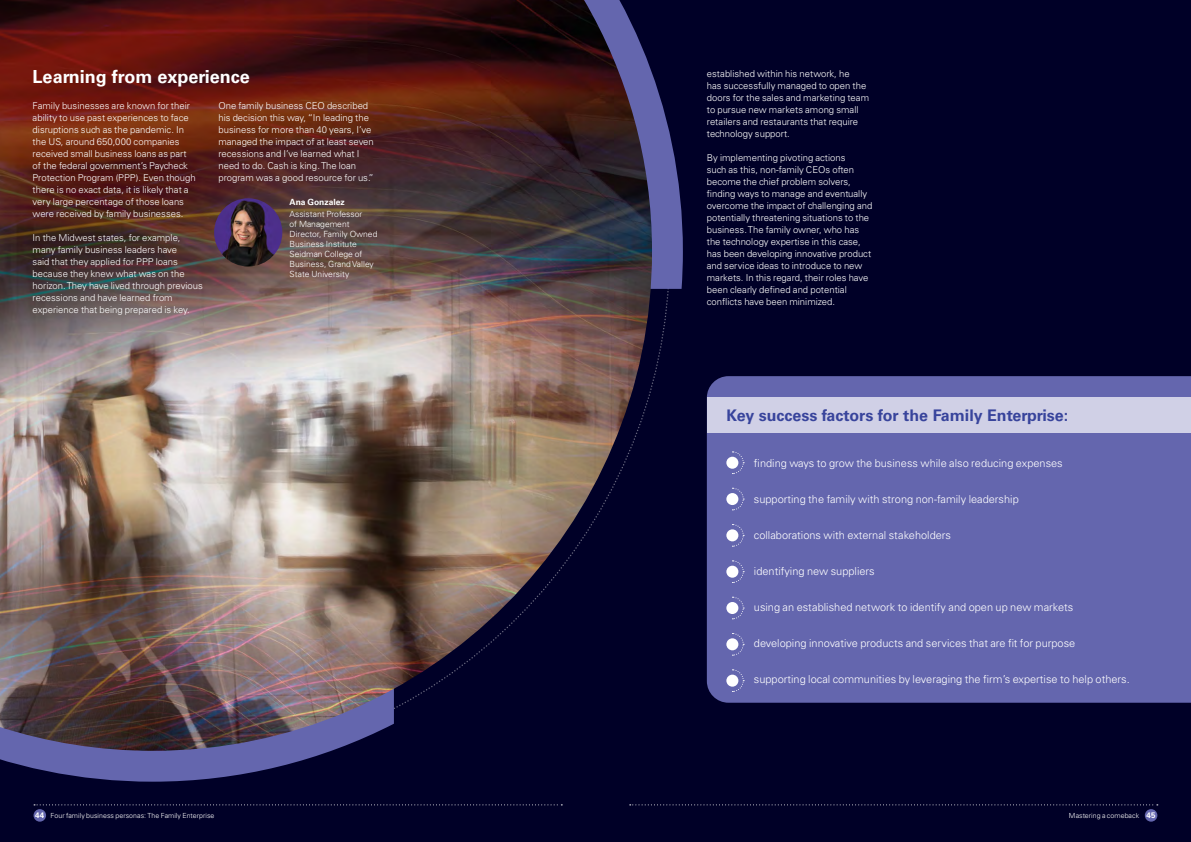
<style>
.page{position:relative;width:1191px;height:842px;background:#000027}
.page>*{position:absolute;margin:0;border:0;box-sizing:border-box;transform-origin:0 0}
.t1{font:700 18px "Univers LT Std";color:#fff}
.t2{font:700 16px "Univers LT Std";color:#38449c}
.t3{font:300 11px "Univers LT Std";color:#fff}
.t4{font:300 9.5px/12px "Univers LT Std";color:#fff}
.t5{font:300 8.5px/10px "Univers LT Std";color:#fff}
.t6{font:700 8.5px "Univers LT Std";color:#fff}
.t7{font:300 7px "Univers LT Std";letter-spacing:.005em;color:#fff}
.s1{font-weight:700;font-size:8px}
</style>
<div class="page">
<svg style="left:652px;top:73px;width:31px;height:314px"></svg>
<img style="left:0;top:0;width:652px;height:566px">
<img style="left:214px;top:198px;width:68px;height:68px;border-radius:34px">
<div style="left:707px;top:376px;width:484px;height:327px;background:#6466ae"></div>
<div style="left:707px;top:398px;width:484px;height:35px;background:#d0d0e6"></div>
<div style="left:726px;top:529px;width:12px;height:12px;background:#fff;border-radius:50%"></div>
<svg style="left:732px;top:523px;width:12px;height:24px"></svg>
<div style="left:726px;top:457px;width:12px;height:12px;background:#fff;border-radius:50%"></div>
<svg style="left:732px;top:451px;width:12px;height:23px"></svg>
<div style="left:726px;top:602px;width:12px;height:12px;background:#fff;border-radius:50%"></div>
<svg style="left:732px;top:596px;width:12px;height:24px"></svg>
<div style="left:726px;top:638px;width:12px;height:12px;background:#fff;border-radius:50%"></div>
<svg style="left:732px;top:632px;width:12px;height:24px"></svg>
<div style="left:726px;top:675px;width:12px;height:12px;background:#fff;border-radius:50%"></div>
<svg style="left:732px;top:669px;width:12px;height:23px"></svg>
<div style="left:726px;top:493px;width:12px;height:12px;background:#fff;border-radius:50%"></div>
<svg style="left:732px;top:487px;width:12px;height:24px"></svg>
<div style="left:726px;top:566px;width:12px;height:12px;background:#fff;border-radius:50%"></div>
<svg style="left:732px;top:560px;width:12px;height:23px"></svg>
<img style="left:0;top:460px;width:562px;height:362px">
<div style="left:1144px;top:809px;width:13px;height:13px;background:#6466ae;border-radius:50%"></div>
<svg style="left:630px;top:804px;width:527px;height:1px"></svg>
<h1 class="t1" style="left:33px;top:66px;width:219px">Learning from experience</h1>
<p class="t4" style="left:33px;top:99px;width:165px">Family businesses are known for their ability to use past experiences to face disruptions such as the pandemic. In the US, around 650,000 companies received small business loans as part of the federal government’s Paycheck Protection Program (PPP). Even though there is no exact data, it is likely that a very large percentage of those loans were received by family businesses.</p>
<p class="t4" style="left:33px;top:231px;width:172px">In the Midwest states, for example, many family business leaders have<br>said that they applied for PPP loans because they knew what was on the horizon. They have lived through previous recessions and have learned from experience that being prepared is key.</p>
<p class="t4" style="left:218px;top:99px;width:157px">One family business CEO described his decision this way, “In leading the business for more than 40 years, I’ve managed the impact of at least seven recessions and I’ve learned what I need to do. Cash is king. The loan program was a good resource for us.”</p>
<p class="t6" style="left:289px;top:197px;width:57px">Ana Gonzalez</p>
<p class="t5" style="left:289px;top:209px;width:89px">Assistant Professor<br>of Management<br>Director, Family Owned<br>Business Institute<br>Seidman College of<br>Business, Grand Valley<br>State University</p>
<p class="t4" style="left:707px;top:67px;width:164px">established within his network, he<br>has successfully managed to open the doors for the sales and marketing team to pursue new markets among small retailers and restaurants that require technology support.</p>
<p class="t4" style="left:707px;top:151px;width:167px">By implementing pivoting actions<br>such as this, non-family CEOs often become the chief problem solvers, finding ways to manage and eventually overcome the impact of challenging and potentially threatening situations to the business. The family owner, who has the technology expertise in this case, has been developing innovative product and service ideas to introduce to new markets. In this regard, their roles have been clearly defined and potential conflicts have been minimized.</p>
<h2 class="t2" style="left:726px;top:406px;width:343px">Key success factors for the Family Enterprise:</h2>
<p class="t3" style="left:754px;top:456px;width:310px">finding ways to grow the business while also reducing expenses</p>
<p class="t3" style="left:754px;top:492px;width:266px">supporting the family with strong non-family leadership</p>
<p class="t3" style="left:754px;top:528px;width:199px">collaborations with external stakeholders</p>
<p class="t3" style="left:754px;top:564px;width:122px">identifying new suppliers</p>
<p class="t3" style="left:754px;top:600px;width:321px">using an established network to identify and open up new markets</p>
<p class="t3" style="left:754px;top:636px;width:323px">developing innovative products and services that are fit for purpose</p>
<p class="t3" style="left:754px;top:672px;width:377px">supporting local communities by leveraging the firm’s expertise to help others.</p>
<p class="t7" style="left:35px;top:811px;width:181px"><span class="s1">44</span> Four family business personas: The Family Enterprise</p>
<p class="t7" style="left:1069px;top:811px;width:88px">Mastering a comeback <span class="s1">45</span></p>
</div>
